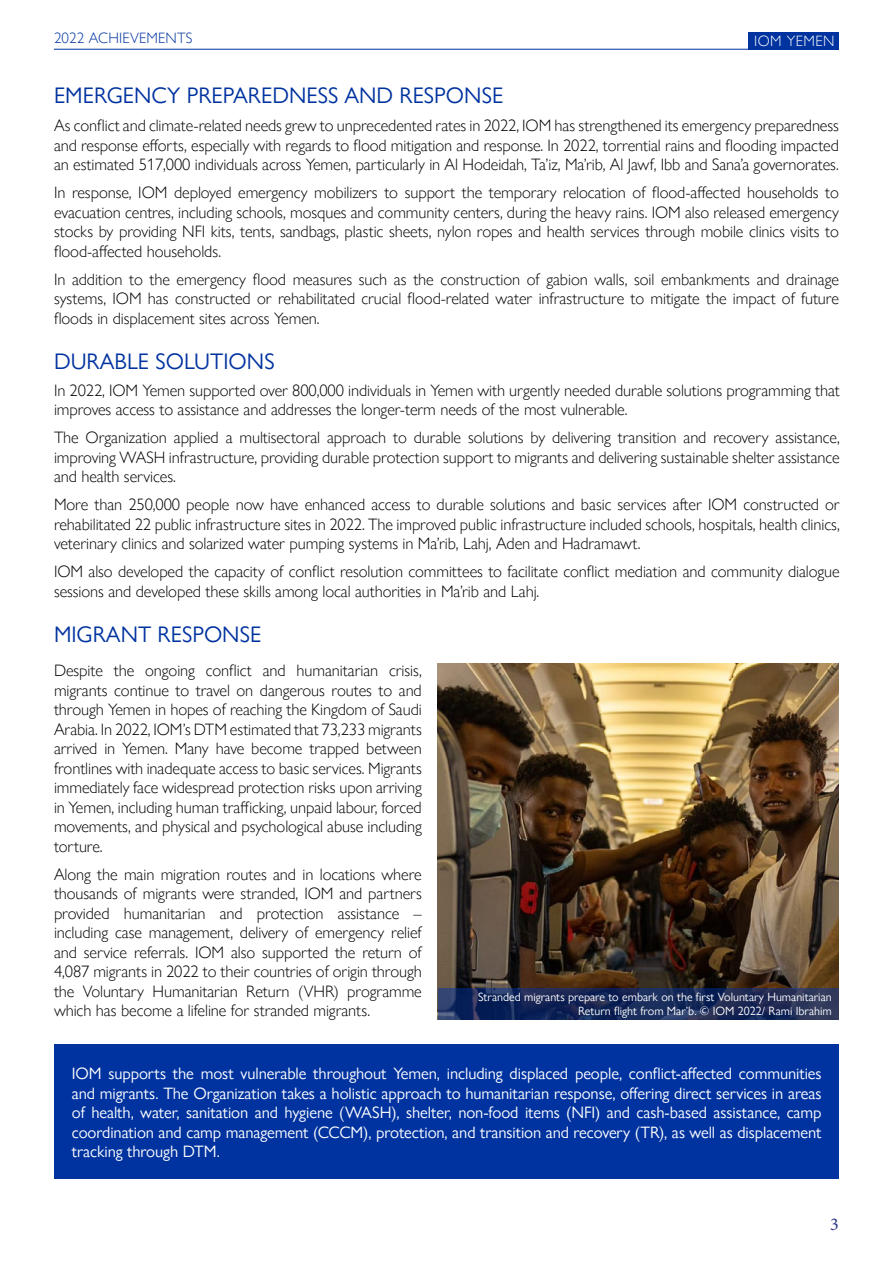
<style>
.page{position:relative;width:893px;height:1263px;background:#fff}
.page>*{position:absolute;margin:0;border:0;box-sizing:border-box;transform-origin:0 0}
.t1{font:22.5px "Gill Sans Nova";color:#0033a0}
.t2{font:18px "Minion Pro";color:#283388}
.t3{font:300 16.5px/19.5px "Gill Sans Nova";letter-spacing:-.005em;color:#000;text-align:justify}
.t4{font:16.5px/19.5px "Gill Sans Nova";letter-spacing:-.005em;color:#fff;text-align:justify}
.t5{font:300 15px "Gill Sans Nova";letter-spacing:.01em;color:#0033a0}
.t6{font:300 15px "Gill Sans Nova";letter-spacing:.03em;color:#fff}
.t7{font:12px/13.5px "Gill Sans Nova";color:#fff;text-align:right}
</style>
<div class="page">
<div style="left:749px;top:32px;width:90px;height:17px;background:#0033a0"></div>
<hr style="left:54px;top:49px;width:785px;height:1px;background:#0033a0">
<img style="left:438px;top:663px;width:401px;height:325px">
<svg style="left:438px;top:988px;width:401px;height:31px;background:#1a2b59"></svg>
<div style="left:54px;top:1045px;width:785px;height:134px;background:#0033a0"></div>
<p class="t5" style="left:54px;top:29px;width:140px">2022 ACHIEVEMENTS</p>
<p class="t6" style="left:754px;top:32px;width:82px">IOM YEMEN</p>
<h1 class="t1" style="left:54px;top:81px;width:451px">EMERGENCY PREPAREDNESS AND RESPONSE</h1>
<p class="t3" style="left:54px;top:116px;width:786px">As conflict and climate-related needs grew to unprecedented rates in 2022, IOM has strengthened its emergency preparedness and response efforts, especially with regards to flood mitigation and response. In 2022, torrential rains and flooding impacted an estimated 517,000 individuals across Yemen, particularly in Al Hodeidah, Ta’iz, Ma’rib, Al Jawf, Ibb and Sana’a governorates.</p>
<p class="t3" style="left:54px;top:183px;width:786px">In response, IOM deployed emergency mobilizers to support the temporary relocation of flood-affected households to evacuation centres, including schools, mosques and community centers, during the heavy rains. IOM also released emergency stocks by providing NFI kits, tents, sandbags, plastic sheets, nylon ropes and health services through mobile clinics visits to flood-affected households.</p>
<p class="t3" style="left:54px;top:269px;width:786px">In addition to the emergency flood measures such as the construction of gabion walls, soil embankments and drainage systems, IOM has constructed or rehabilitated crucial flood-related water infrastructure to mitigate the impact of future floods in displacement sites across Yemen.</p>
<h1 class="t1" style="left:54px;top:348px;width:222px">DURABLE SOLUTIONS</h1>
<p class="t3" style="left:54px;top:380px;width:787px">In 2022, IOM Yemen supported over 800,000 individuals in Yemen with urgently needed durable solutions programming that improves access to assistance and addresses the longer-term needs of the most vulnerable.</p>
<p class="t3" style="left:54px;top:428px;width:787px">The Organization applied a multisectoral approach to durable solutions by delivering transition and recovery assistance, improving WASH infrastructure, providing durable protection support to migrants and delivering sustainable shelter assistance and health services.</p>
<p class="t3" style="left:54px;top:495px;width:787px">More than 250,000 people now have enhanced access to durable solutions and basic services after IOM constructed or rehabilitated 22 public infrastructure sites in 2022. The improved public infrastructure included schools, hospitals, health clinics, veterinary clinics and solarized water pumping systems in Ma’rib, Lahj, Aden and Hadramawt.</p>
<p class="t3" style="left:54px;top:562px;width:787px">IOM also developed the capacity of conflict resolution committees to facilitate conflict mediation and community dialogue sessions and developed these skills among local authorities in Ma’rib and Lahj.</p>
<h1 class="t1" style="left:54px;top:621px;width:209px">MIGRANT RESPONSE</h1>
<p class="t3" style="left:54px;top:660px;width:369px">Despite the ongoing conflict and humanitarian crisis, migrants continue to travel on dangerous routes to and through Yemen in hopes of reaching the Kingdom of Saudi Arabia. In 2022, IOM’s DTM estimated that 73,233 migrants arrived in Yemen. Many have become trapped between frontlines with inadequate access to basic services. Migrants immediately face widespread protection risks upon arriving in Yemen, including human trafficking, unpaid labour, forced movements, and physical and psychological abuse including torture.</p>
<p class="t3" style="left:54px;top:864px;width:369px">Along the main migration routes and in locations where thousands of migrants were stranded, IOM and partners provided humanitarian and protection assistance – including case management, delivery of emergency relief and service referrals. IOM also supported the return of 4,087 migrants in 2022 to their countries of origin through the Voluntary Humanitarian Return (VHR) programme which has become a lifeline for stranded migrants.</p>
<p class="t7" style="left:478px;top:990px;width:355px">Stranded migrants prepare to embark on the first Voluntary Humanitarian<br>Return flight from Mar’b. © IOM 2022/ Rami Ibrahim</p>
<p class="t4" style="left:72px;top:1063px;width:751px">IOM supports the most vulnerable throughout Yemen, including displaced people, conflict-affected communities and migrants. The Organization takes a holistic approach to humanitarian response, offering direct services in areas of health, water, sanitation and hygiene (WASH), shelter, non-food items (NFI) and cash-based assistance, camp coordination and camp management (CCCM), protection, and transition and recovery (TR), as well as displacement tracking through DTM.</p>
<p class="t2" style="left:830px;top:1212px;width:10px">3</p>
</div>
